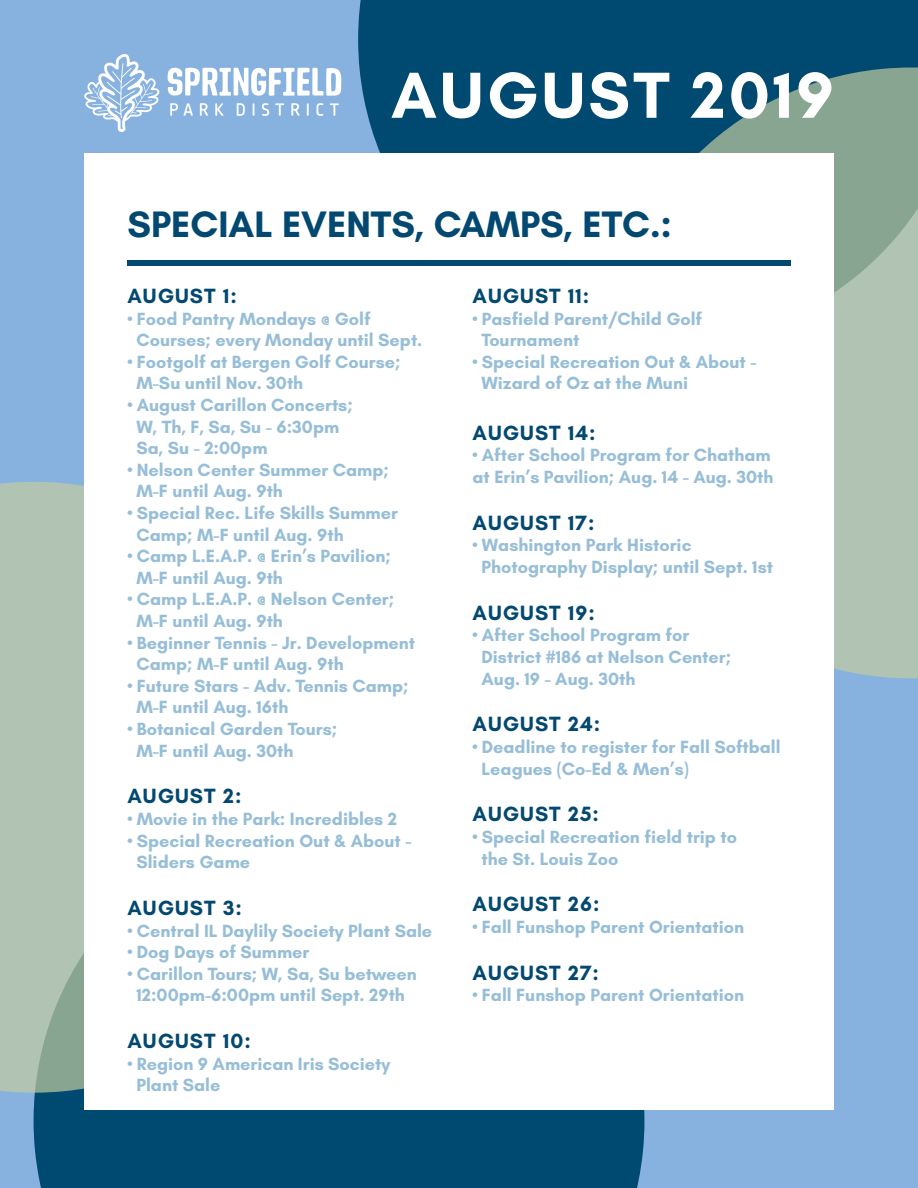
<style>
.page{position:relative;width:918px;height:1188px;background:#87b2df}
.page>*{position:absolute;margin:0;border:0;box-sizing:border-box;transform-origin:0 0}
.t1{font:700 66.3px "Glacial Indifference";letter-spacing:.05em;color:#fff}
.t2{font:700 37.5px "Glacial Indifference";color:#024870}
.t3{font:700 21px "Glacial Indifference";letter-spacing:.05em;color:#024870}
.t4{font:700 18px/21.6px "Glacial Indifference";color:#97bed7}
</style>
<div class="page">
<div style="left:358px;top:0;width:560px;height:153px;background:#004970"></div>
<div style="left:34px;top:1093px;width:610px;height:95px;background:#004970"></div>
<svg style="left:0;top:482px;width:85px;height:611px;background:#aec1b1"></svg>
<svg style="left:606px;top:68px;width:312px;height:610px;background:#82a29b"></svg>
<div style="left:85px;top:153px;width:749px;height:956px;background:#fff"></div>
<svg style="left:84px;top:54px;width:76px;height:78px"></svg>
<svg style="left:168px;top:68px;width:173px;height:28px"></svg>
<svg style="left:170px;top:103px;width:23px;height:13px"></svg>
<svg style="left:200px;top:103px;width:8px;height:13px"></svg>
<svg style="left:215px;top:103px;width:9px;height:13px"></svg>
<svg style="left:237px;top:103px;width:8px;height:13px"></svg>
<svg style="left:253px;top:103px;width:1px;height:13px"></svg>
<svg style="left:262px;top:103px;width:7px;height:13px"></svg>
<svg style="left:275px;top:103px;width:9px;height:13px"></svg>
<svg style="left:291px;top:103px;width:9px;height:13px"></svg>
<svg style="left:307px;top:103px;width:2px;height:13px"></svg>
<svg style="left:317px;top:103px;width:6px;height:13px"></svg>
<svg style="left:330px;top:103px;width:9px;height:13px"></svg>
<div style="left:127px;top:261px;width:664px;height:5px;background:#024870"></div>
<p class="t1" style="left:391px;top:54px;width:444px">AUGUST 2019</p>
<p class="t2" style="left:127px;top:201px;width:546px">SPECIAL EVENTS, CAMPS, ETC.:</p>
<p class="t3" style="left:127px;top:283px;width:111px">AUGUST 1:</p>
<p class="t4" style="left:127px;top:308px;width:245px">• Food Pantry Mondays @ Golf</p>
<p class="t4" style="left:136px;top:329px;width:287px">Courses; every Monday until Sept.</p>
<p class="t4" style="left:127px;top:351px;width:275px">• Footgolf at Bergen Golf Course;</p>
<p class="t4" style="left:136px;top:372px;width:168px">M-Su until Nov. 30th</p>
<p class="t4" style="left:127px;top:394px;width:227px">• August Carillon Concerts;</p>
<p class="t4" style="left:136px;top:416px;width:204px">W, Th, F, Sa, Su - 6:30pm</p>
<p class="t4" style="left:136px;top:437px;width:133px">Sa, Su - 2:00pm</p>
<p class="t4" style="left:127px;top:459px;width:263px">• Nelson Center Summer Camp;</p>
<p class="t4" style="left:136px;top:480px;width:148px">M-F until Aug. 9th</p>
<p class="t4" style="left:127px;top:502px;width:272px">• Special Rec. Life Skills Summer</p>
<p class="t4" style="left:136px;top:524px;width:209px">Camp; M-F until Aug. 9th</p>
<p class="t4" style="left:127px;top:545px;width:265px">• Camp L.E.A.P. @ Erin’s Pavilion;</p>
<p class="t4" style="left:136px;top:567px;width:148px">M-F until Aug. 9th</p>
<p class="t4" style="left:127px;top:588px;width:268px">• Camp L.E.A.P. @ Nelson Center;</p>
<p class="t4" style="left:136px;top:610px;width:148px">M-F until Aug. 9th</p>
<p class="t4" style="left:127px;top:632px;width:289px">• Beginner Tennis - Jr. Development</p>
<p class="t4" style="left:136px;top:653px;width:209px">Camp; M-F until Aug. 9th</p>
<p class="t4" style="left:127px;top:675px;width:283px">• Future Stars - Adv. Tennis Camp;</p>
<p class="t4" style="left:136px;top:696px;width:153px">M-F until Aug. 16th</p>
<p class="t4" style="left:127px;top:718px;width:211px">• Botanical Garden Tours;</p>
<p class="t4" style="left:136px;top:740px;width:159px">M-F until Aug. 30th</p>
<p class="t3" style="left:127px;top:783px;width:115px">AUGUST 2:</p>
<p class="t4" style="left:127px;top:808px;width:271px">• Movie in the Park: Incredibles 2</p>
<p class="t4" style="left:127px;top:830px;width:286px">• Special Recreation Out &amp; About -</p>
<p class="t4" style="left:136px;top:851px;width:115px">Sliders Game</p>
<p class="t3" style="left:127px;top:895px;width:116px">AUGUST 3:</p>
<p class="t4" style="left:127px;top:920px;width:306px">• Central IL Daylily Society Plant Sale</p>
<p class="t4" style="left:127px;top:941px;width:183px">• Dog Days of Summer</p>
<p class="t4" style="left:127px;top:963px;width:291px">• Carillon Tours; W, Sa, Su between</p>
<p class="t4" style="left:136px;top:984px;width:270px">12:00pm-6:00pm until Sept. 29th</p>
<p class="t3" style="left:127px;top:1028px;width:125px">AUGUST 10:</p>
<p class="t4" style="left:127px;top:1053px;width:264px">• Region 9 American Iris Society</p>
<p class="t4" style="left:136px;top:1074px;width:85px">Plant Sale</p>
<p class="t3" style="left:472px;top:283px;width:118px">AUGUST 11:</p>
<p class="t4" style="left:472px;top:308px;width:231px">• Pasfield Parent/Child Golf</p>
<p class="t4" style="left:482px;top:329px;width:99px">Tournament</p>
<p class="t4" style="left:472px;top:351px;width:286px">• Special Recreation Out &amp; About -</p>
<p class="t4" style="left:482px;top:372px;width:208px">Wizard of Oz at the Muni</p>
<p class="t3" style="left:472px;top:420px;width:125px">AUGUST 14:</p>
<p class="t4" style="left:472px;top:444px;width:303px">• After School Program for Chatham at Erin’s Pavilion; Aug. 14 - Aug. 30th</p>
<p class="t3" style="left:472px;top:510px;width:123px">AUGUST 17:</p>
<p class="t4" style="left:472px;top:534px;width:221px">• Washington Park Historic</p>
<p class="t4" style="left:482px;top:556px;width:293px">Photography Display; until Sept. 1st</p>
<p class="t3" style="left:472px;top:600px;width:124px">AUGUST 19:</p>
<p class="t4" style="left:472px;top:624px;width:218px">• After School Program for</p>
<p class="t4" style="left:482px;top:646px;width:251px">District #186 at Nelson Center;</p>
<p class="t4" style="left:482px;top:668px;width:156px">Aug. 19 - Aug. 30th</p>
<p class="t3" style="left:472px;top:711px;width:129px">AUGUST 24:</p>
<p class="t4" style="left:472px;top:736px;width:310px">• Deadline to register for Fall Softball</p>
<p class="t4" style="left:482px;top:758px;width:209px">Leagues (Co-Ed &amp; Men’s)</p>
<p class="t3" style="left:472px;top:801px;width:128px">AUGUST 25:</p>
<p class="t4" style="left:472px;top:826px;width:266px">• Special Recreation field trip to</p>
<p class="t4" style="left:482px;top:848px;width:138px">the St. Louis Zoo</p>
<p class="t3" style="left:472px;top:891px;width:128px">AUGUST 26:</p>
<p class="t4" style="left:472px;top:916px;width:273px">• Fall Funshop Parent Orientation</p>
<p class="t3" style="left:472px;top:960px;width:128px">AUGUST 27:</p>
<p class="t4" style="left:472px;top:984px;width:273px">• Fall Funshop Parent Orientation</p>
</div>
